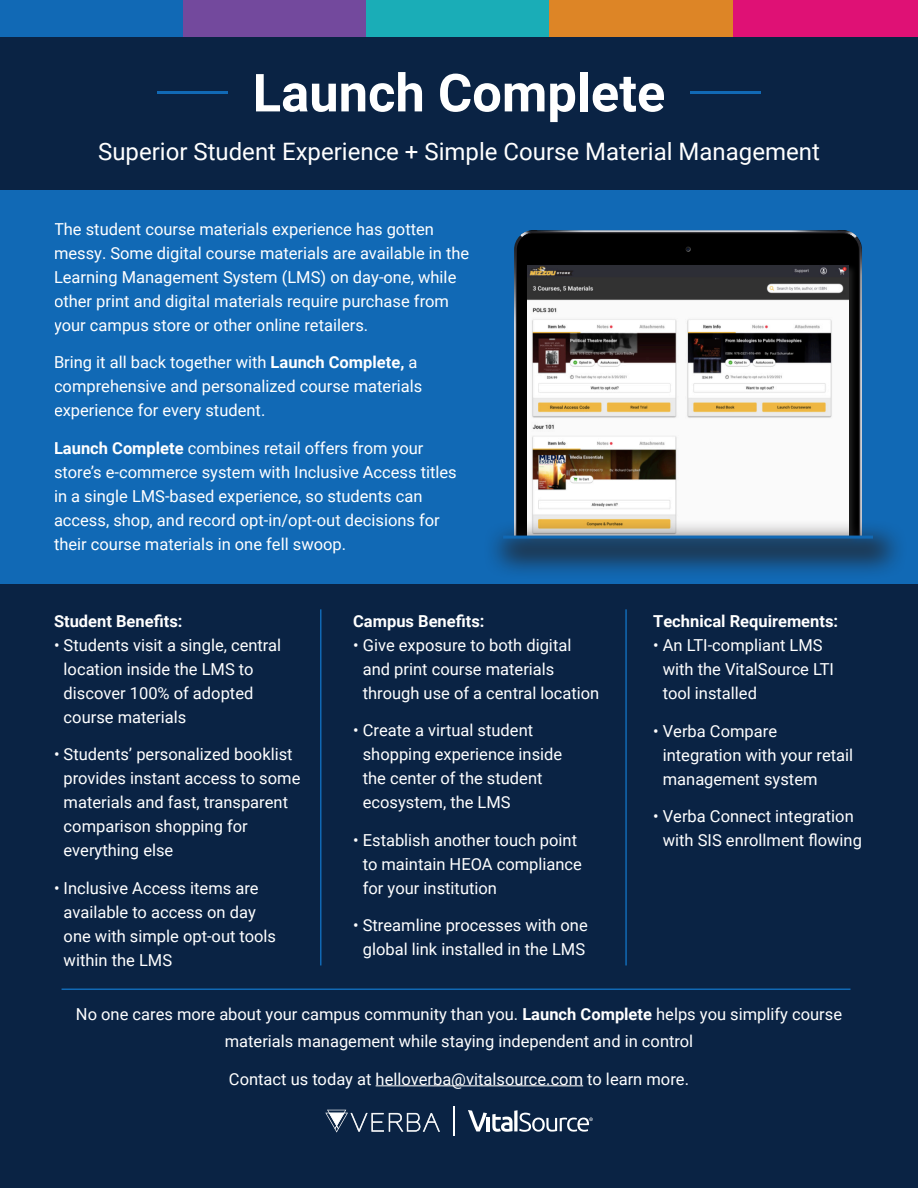
<style>
.page{position:relative;width:918px;height:1188px;background:#0a2344}
.page>*{position:absolute;margin:0;border:0;box-sizing:border-box;transform-origin:0 0}
.t1{font:700 52.5px "Roboto";color:#fff}
.t2{font:24px "Roboto";color:#fff}
.t3{font:16.5px/24px "Roboto";color:#fff}
.t4{font:700 16.5px "Roboto";color:#fff}
.s1{font-weight:700}
</style>
<div class="page">
<hr style="left:453px;top:1106px;width:2px;height:29px;background:#fff">
<svg style="left:468px;top:1110px;width:125px;height:22px"></svg>
<svg style="left:325px;top:1110px;width:115px;height:23px"></svg>
<hr style="left:376px;top:1085px;width:207px;height:1px;background:#fff">
<div style="left:0;top:191px;width:918px;height:393px;background:#1169b5"></div>
<hr style="left:157px;top:91px;width:71px;height:3px;background:#1169b5">
<hr style="left:690px;top:91px;width:70px;height:3px;background:#1169b5">
<div style="left:0;top:0;width:184px;height:39px;background:#1169b5"></div>
<div style="left:184px;top:0;width:183px;height:39px;background:#73499d"></div>
<div style="left:367px;top:0;width:183px;height:39px;background:#1aadb7"></div>
<div style="left:727px;top:0;width:191px;height:39px;background:#df1175"></div>
<div style="left:550px;top:0;width:183px;height:39px;background:#dd8526"></div>
<img style="left:525px;top:230px;width:12px;height:2px">
<img style="left:523px;top:232px;width:14px;height:1px">
<img style="left:838px;top:230px;width:12px;height:2px">
<img style="left:838px;top:232px;width:15px;height:1px">
<div style="left:517px;top:233px;width:342px;height:286px;background:#000"></div>
<svg style="left:686px;top:247px;width:5px;height:5px"></svg>
<div style="left:525px;top:264px;width:332px;height:280px;background:#545555;opacity:.4"></div>
<img style="left:528px;top:266px;width:320px;height:253px">
<div style="left:483px;top:519px;width:426px;height:62px;background:#231f20;opacity:.94"></div>
<hr style="left:503px;top:536px;width:370px;height:3px;background:#1169b5">
<div style="left:0;top:37px;width:918px;height:33px;background:#0a2344"></div>
<hr style="left:62px;top:988px;width:789px;height:2px;background:#1169b5">
<hr style="left:320px;top:609px;width:2px;height:356px;background:#1169b5">
<hr style="left:625px;top:609px;width:2px;height:356px;background:#1169b5">
<p class="t1" style="left:253px;top:56px;width:414px">Launch Complete</p>
<p class="t2" style="left:98px;top:135px;width:723px">Superior Student Experience + Simple Course Material Management</p>
<p class="t3" style="left:54px;top:216px;width:417px">The student course materials experience has gotten messy. Some digital course materials are available in the Learning Management System (LMS) on day-one, while other print and digital materials require purchase from your campus store or other online retailers.</p>
<p class="t3" style="left:54px;top:350px;width:370px">Bring it all back together with <span class="s1">Launch Complete,</span> a comprehensive and personalized course materials experience for every student.</p>
<p class="t3" style="left:54px;top:435px;width:404px"><span class="s1">Launch Complete</span> combines retail offers from your store’s e-commerce system with Inclusive Access titles in a single LMS-based experience, so students can access, shop, and record opt-in/opt-out decisions for their course materials in one fell swoop.</p>
<p class="t4" style="left:54px;top:609px;width:130px">Student Benefits:</p>
<p class="t3" style="left:64px;top:632px;width:219px;text-indent:-10px">• Students visit a single, central location inside the LMS to discover 100% of adopted course materials</p>
<p class="t3" style="left:64px;top:742px;width:238px;text-indent:-10px">• Students’ personalized booklist provides instant access to some materials and fast, transparent comparison shopping for everything else</p>
<p class="t3" style="left:64px;top:875px;width:214px;text-indent:-10px">• Inclusive Access items are available to access on day one with simple opt-out tools within the LMS</p>
<p class="t4" style="left:353px;top:609px;width:133px">Campus Benefits:</p>
<p class="t3" style="left:363px;top:632px;width:238px;text-indent:-10px">• Give exposure to both digital and print course materials through use of a central location</p>
<p class="t3" style="left:363px;top:718px;width:201px;text-indent:-10px">• Create a virtual student shopping experience inside the center of the student ecosystem, the LMS</p>
<p class="t3" style="left:363px;top:827px;width:221px;text-indent:-10px">• Establish another touch point to maintain HEOA compliance for your institution</p>
<p class="t3" style="left:353px;top:913px;width:236px;text-align:center">• Streamline processes with one global link installed in the LMS</p>
<p class="t4" style="left:653px;top:610px;width:187px">Technical Requirements:</p>
<p class="t3" style="left:663px;top:633px;width:173px;text-indent:-10px">• An LTI-compliant LMS with the VitalSource LTI tool installed</p>
<p class="t3" style="left:663px;top:718px;width:192px;text-indent:-10px">• Verba Compare integration with your retail management system</p>
<p class="t3" style="left:653px;top:804px;width:210px;text-align:center">• Verba Connect integration with SIS enrollment flowing</p>
<p class="t3" style="left:76px;top:1000px;width:768px;line-height:27px;text-align:center">No one cares more about your campus community than you. <span class="s1">Launch Complete</span> helps you simplify course materials management while staying independent and in control</p>
<p class="t3" style="left:229px;top:1066px;width:462px">Contact us today at helloverba@vitalsource.com to learn more.</p>
</div>
